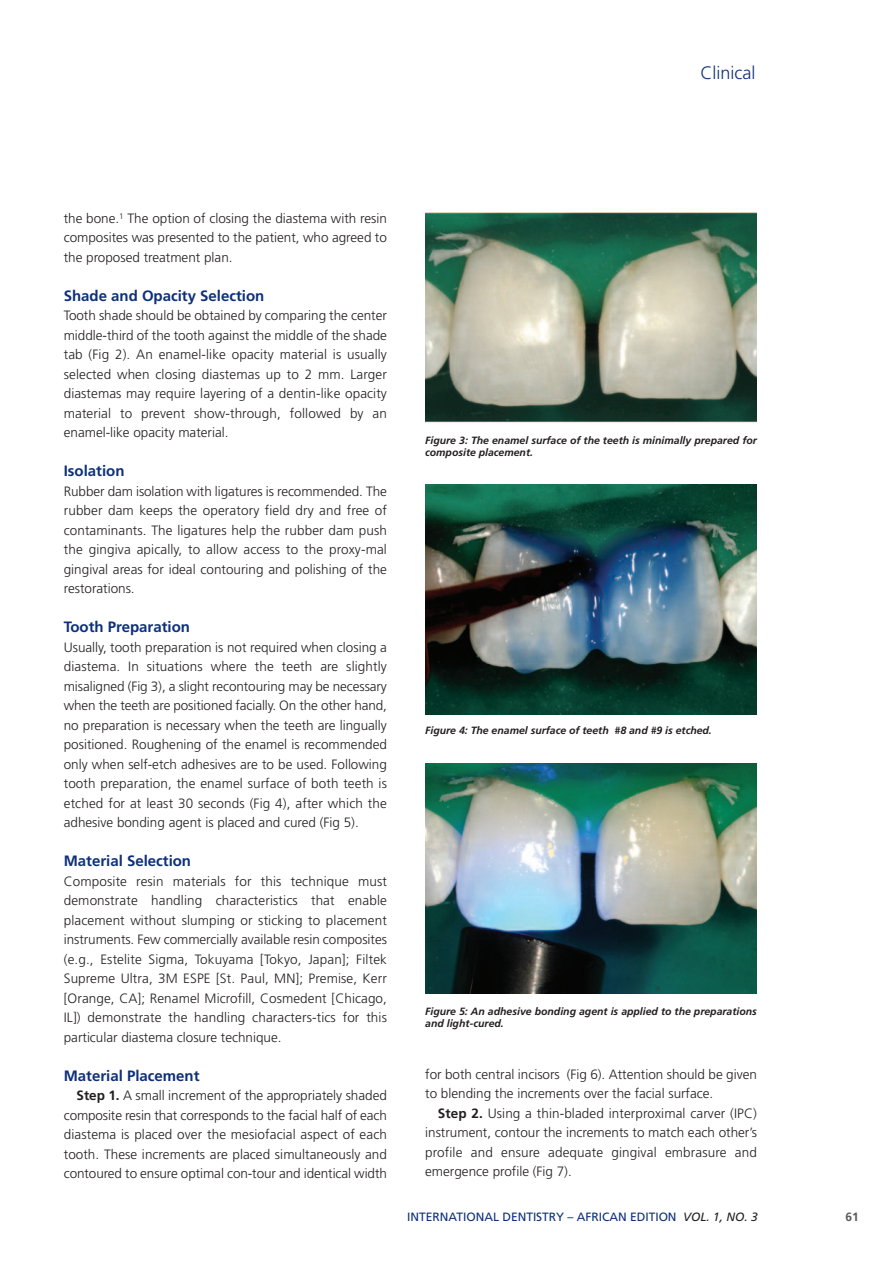
<style>
.page{position:relative;width:893px;height:1263px;background:#fff}
.page>*{position:absolute;margin:0;border:0;box-sizing:border-box;transform-origin:0 0}
.t1{font:300 18px "Frutiger";color:#0d3079}
.t2{font:700 15px "Frutiger";color:#0d3079}
.t3{font:300 13.5px/19.5px "Frutiger";color:#231f20;text-align:justify}
.t4{font:12px "Frutiger";color:#0d3079}
.t5{font:700 12px "Frutiger";color:#57585a}
.t6{font:italic 700 10.5px/12.6px "Frutiger";color:#231f20}
.s1{font-weight:700}
.s2{font-style:italic;color:#231f20}
</style>
<div class="page">
<img style="left:425px;top:213px;width:332px;height:210px">
<img style="left:425px;top:485px;width:332px;height:229px">
<img style="left:425px;top:764px;width:332px;height:229px">
<h1 class="t1" style="left:700px;top:65px;width:56px">Clinical</h1>
<p class="t3" style="left:64px;top:209px;width:325px">the bone.<sup>1</sup> The option of closing the diastema with resin composites was presented to the patient, who agreed to the proposed treatment plan.</p>
<p class="t2" style="left:64px;top:289px;width:202px">Shade and Opacity Selection</p>
<p class="t3" style="left:64px;top:307px;width:325px">Tooth shade should be obtained by comparing the center middle-third of the tooth against the middle of the shade tab (Fig 2). An enamel-like opacity material is usually selected when closing diastemas up to 2 mm. Larger diastemas may require layering of a dentin-like opacity material to prevent show-through, followed by an enamel-like opacity material.</p>
<p class="t2" style="left:64px;top:465px;width:62px">Isolation</p>
<p class="t3" style="left:64px;top:482px;width:325px">Rubber dam isolation with ligatures is recommended. The rubber dam keeps the operatory field dry and free of contaminants. The ligatures help the rubber dam push the gingiva apically, to allow access to the proxy-mal gingival areas for ideal contouring and polishing of the restorations.</p>
<p class="t2" style="left:64px;top:621px;width:128px">Tooth Preparation</p>
<p class="t3" style="left:64px;top:638px;width:325px">Usually, tooth preparation is not required when closing a diastema. In situations where the teeth are slightly misaligned (Fig 3), a slight recontouring may be necessary when the teeth are positioned facially. On the other hand, no preparation is necessary when the teeth are lingually positioned. Roughening of the enamel is recommended only when self-etch adhesives are to be used. Following tooth preparation, the enamel surface of both teeth is etched for at least 30 seconds (Fig 4), after which the adhesive bonding agent is placed and cured (Fig 5).</p>
<p class="t2" style="left:64px;top:855px;width:129px">Material Selection</p>
<p class="t3" style="left:64px;top:872px;width:325px">Composite resin materials for this technique must demonstrate handling characteristics that enable placement without slumping or sticking to placement instruments. Few commercially available resin composites (e.g., Estelite Sigma, Tokuyama [Tokyo, Japan]; Filtek Supreme Ultra, 3M ESPE [St. Paul, MN]; Premise, Kerr [Orange, CA]; Renamel Microfill, Cosmedent [Chicago, IL]) demonstrate the handling characters-tics for this particular diastema closure technique.</p>
<p class="t2" style="left:64px;top:1069px;width:137px">Material Placement</p>
<p class="t3" style="left:64px;top:1087px;width:325px;text-indent:13px"><span class="s1">Step 1.</span> A small increment of the appropriately shaded composite resin that corresponds to the facial half of each diastema is placed over the mesiofacial aspect of each tooth. These increments are placed simultaneously and contoured to ensure optimal con-tour and identical width</p>
<p class="t6" style="left:425px;top:434px;width:333px">Figure 3: The enamel surface of the teeth is minimally prepared for composite placement.</p>
<p class="t6" style="left:425px;top:724px;width:288px">Figure 4: The enamel surface of teeth #8 and #9 is etched.</p>
<p class="t6" style="left:425px;top:1006px;width:333px">Figure 5: An adhesive bonding agent is applied to the preparations and light-cured.</p>
<p class="t3" style="left:425px;top:1065px;width:333px">for both central incisors (Fig 6). Attention should be given to blending the increments over the facial surface.</p>
<p class="t3" style="left:425px;top:1104px;width:333px;text-indent:13px"><span class="s1">Step 2.</span> Using a thin-bladed interproximal carver (IPC) instrument, contour the increments to match each other’s profile and ensure adequate gingival embrasure and emergence profile (Fig 7).</p>
<p class="t4" style="left:407px;top:1212px;width:352px">INTERNATIONAL DENTISTRY – AFRICAN EDITION <span class="s2">VOL. 1, NO. 3</span></p>
<p class="t5" style="left:846px;top:1212px;width:15px">61</p>
</div>
